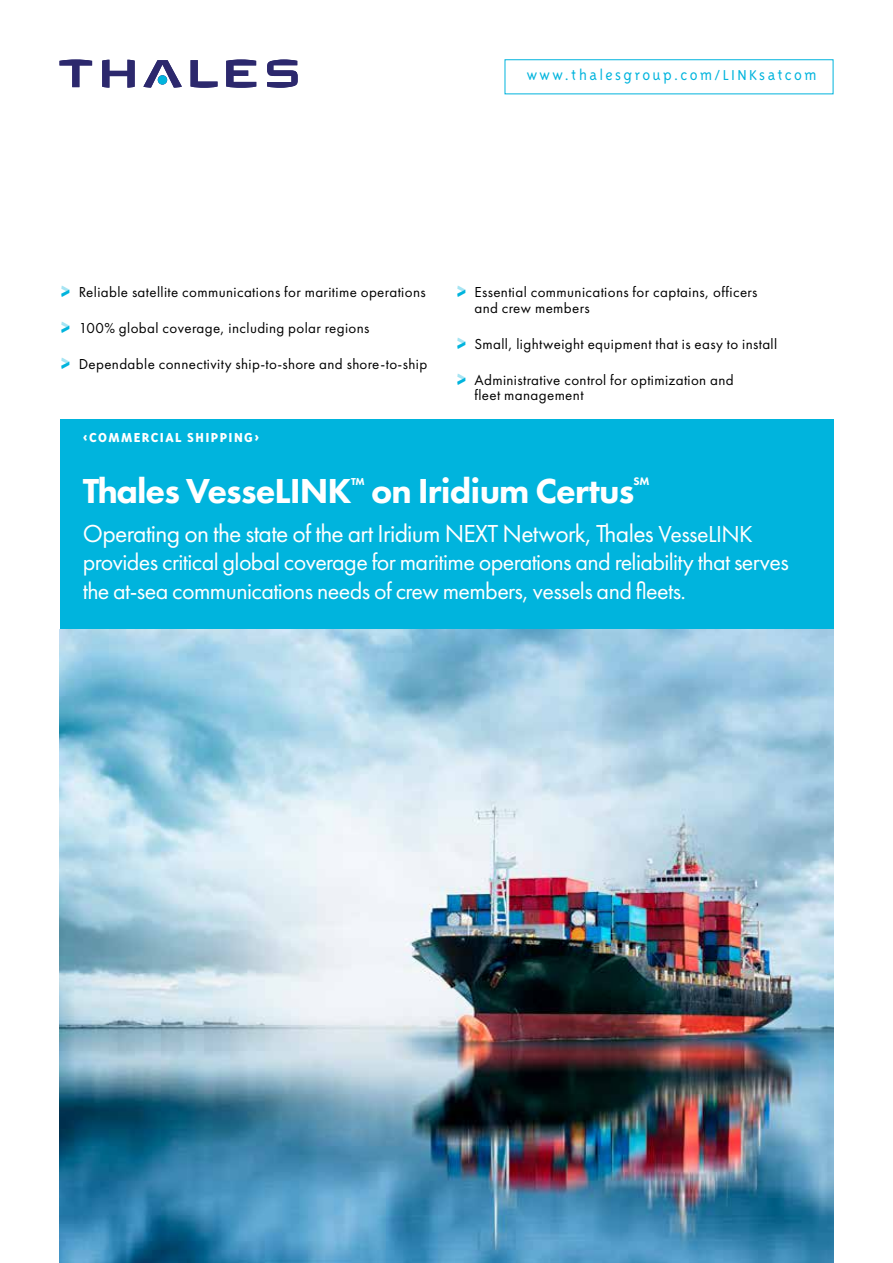
<style>
.page{position:relative;width:893px;height:1263px;background:#fff}
.page>*{position:absolute;margin:0;border:0;box-sizing:border-box;transform-origin:0 0}
.t1{font:800 36px "Futura PT";letter-spacing:-.025em;color:#fff}
.t2{font:25.5px "Futura PT";letter-spacing:-.025em;color:#fff}
.t3{font:24px/28.8px "Futura PT";letter-spacing:-.025em;color:#fff}
.t4{font:300 16.5px "Triplex Sans OT";letter-spacing:.145em;color:#00b4dd}
.t5{font:15px/15.8px "Futura PT";letter-spacing:.025em;color:#000}
.t6{font:800 15px "Triplex Sans OT";letter-spacing:.095em;color:#fff}
.t7{font:800 11.25px "Futura PT";color:#fff}
.t8{font:800 10.5px "Futura PT";color:#fff}
.s1{font-family:"Thales 2014 Arrow";color:#00b4dd}
.s2{font-size:24px}
</style>
<div class="page">
<div style="left:60px;top:419px;width:773px;height:212px;background:#00b4dd"></div>
<svg style="left:267px;top:60px;width:31px;height:28px"></svg>
<svg style="left:226px;top:60px;width:30px;height:28px"></svg>
<svg style="left:191px;top:60px;width:27px;height:28px"></svg>
<svg style="left:143px;top:60px;width:39px;height:28px"></svg>
<div style="left:158px;top:75px;width:9px;height:10px;background:#00b4dd;border-radius:50%"></div>
<svg style="left:102px;top:60px;width:33px;height:28px"></svg>
<svg style="left:60px;top:60px;width:32px;height:27px"></svg>
<img style="left:60px;top:629px;width:773px;height:634px">
<p class="t4" style="left:527px;top:66px;width:291px">www.thalesgroup.com/LINKsatcom</p>
<p class="t5" style="left:62px;top:284px;width:366px"><span class="s1">•</span> Reliable satellite communications for maritime operations</p>
<p class="t5" style="left:62px;top:320px;width:309px"><span class="s1">•</span> 100% global coverage, including polar regions</p>
<p class="t5" style="left:62px;top:356px;width:367px"><span class="s1">•</span> Dependable connectivity ship-to-shore and shore-to-ship</p>
<p class="t5" style="left:474px;top:284px;width:285px;text-indent:-17px"><span class="s1">•</span> Essential communications for captains, officers and crew members</p>
<p class="t5" style="left:457px;top:336px;width:321px"><span class="s1">•</span> Small, lightweight equipment that is easy to install</p>
<p class="t5" style="left:474px;top:372px;width:261px;text-indent:-17px"><span class="s1">•</span> Administrative control for optimization and fleet management</p>
<p class="t6" style="left:83px;top:430px;width:178px">&lt;COMMERCIAL SHIPPING&gt;</p>
<h1 class="t1" style="left:83px;top:468px;width:270px">Thales VesseLINK</h1>
<p class="t8" style="left:351px;top:474px;width:15px">TM</p>
<h1 class="t1" style="left:371px;top:468px;width:265px">on Iridium Certus</h1>
<p class="t7" style="left:634px;top:474px;width:17px">SM</p>
<h2 class="t2" style="left:83px;top:518px;width:671px">Operating on the state of the art Iridium NEXT Network, Thales <span class="s2">VesseLINK</span></h2>
<h3 class="t3" style="left:83px;top:548px;width:707px">provides critical global coverage for maritime operations and reliability that serves the at-sea communications needs of crew members, vessels and fleets.</h3>
</div>
